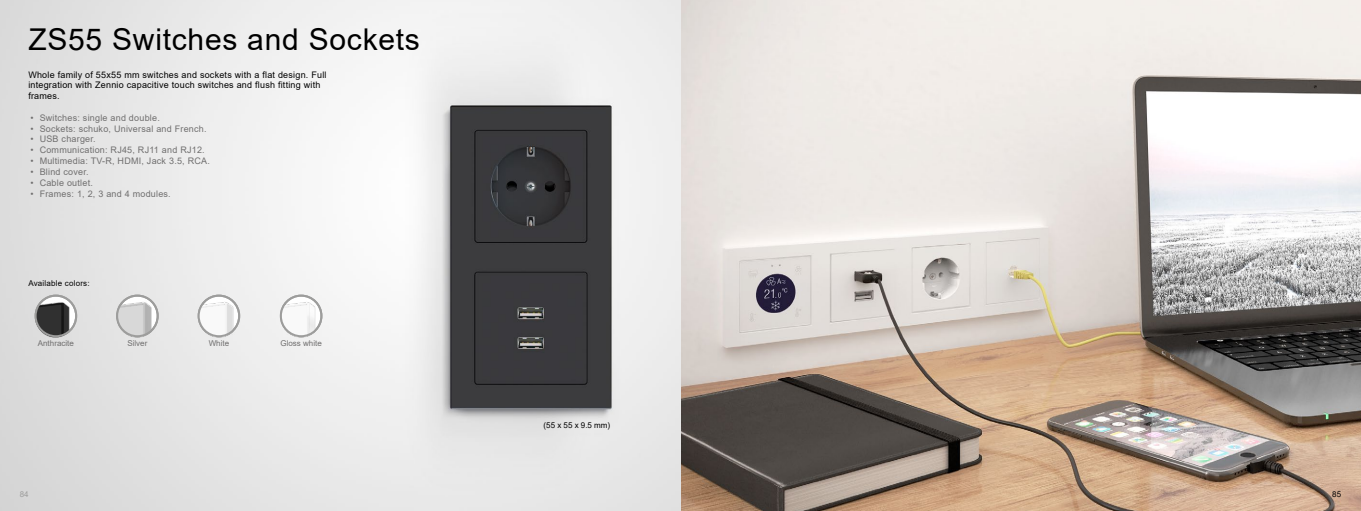
<style>
.page{position:relative;width:1361px;height:511px;background:#fff}
.page>*{position:absolute;margin:0;border:0;box-sizing:border-box;transform-origin:0 0}
.t1{font:30px "Arial";letter-spacing:.025em;color:#000}
.t2{font:9px "Arial";letter-spacing:.025em;color:#706f6f}
.t3{font:9px/10.8px "Arial";letter-spacing:.025em;color:#000}
.t4{font:8px "Arial";letter-spacing:.025em;color:#000}
.t5{font:8px "Arial";color:#706f6f}
.t6{font:8px "Arial";color:#9d9d9c}
</style>
<div class="page">
<img style="left:0;top:0;width:1361px;height:510px">
<img style="left:28px;top:293px;width:295px;height:47px">
<div style="left:35px;top:294px;width:42px;height:43px;border:2px solid #9d9d9c;border-radius:50%"></div>
<div style="left:116px;top:294px;width:43px;height:43px;border:2px solid #9d9d9c;border-radius:50%"></div>
<div style="left:198px;top:294px;width:42px;height:43px;border:2px solid #9d9d9c;border-radius:50%"></div>
<div style="left:280px;top:294px;width:42px;height:43px;border:2px solid #9d9d9c;border-radius:50%"></div>
<h1 class="t1" style="left:28px;top:19px;width:393px">ZS55 Switches and Sockets</h1>
<p class="t3" style="left:28px;top:69px;width:300px">Whole family of 55x55 mm switches and sockets with a flat design. Full integration with Zennio capacitive touch switches and flush fitting with frames.</p>
<p class="t2" style="left:31px;top:111px;width:131px">• Switches: single and double.</p>
<p class="t2" style="left:31px;top:122px;width:178px">• Sockets: schuko, Universal and French.</p>
<p class="t2" style="left:31px;top:133px;width:67px">• USB charger.</p>
<p class="t2" style="left:31px;top:144px;width:176px">• Communication: RJ45, RJ11 and RJ12.</p>
<p class="t2" style="left:31px;top:154px;width:181px">• Multimedia: TV-R, HDMI, Jack 3.5, RCA.</p>
<p class="t2" style="left:31px;top:165px;width:60px">• Blind cover.</p>
<p class="t2" style="left:31px;top:176px;width:64px">• Cable outlet.</p>
<p class="t2" style="left:31px;top:187px;width:142px">• Frames: 1, 2, 3 and 4 modules.</p>
<p class="t4" style="left:28px;top:277px;width:63px">Available colors:</p>
<p class="t5" style="left:38px;top:337px;width:38px">Anthracite</p>
<p class="t5" style="left:127px;top:337px;width:21px">Silver</p>
<p class="t5" style="left:209px;top:337px;width:22px">White</p>
<p class="t5" style="left:280px;top:337px;width:43px">Gloss white</p>
<p class="t4" style="left:543px;top:419px;width:68px">(55 x 55 x 9.5 mm)</p>
<p class="t6" style="left:20px;top:488px;width:10px">84</p>
<p class="t4" style="left:1332px;top:488px;width:10px">85</p>
</div>
